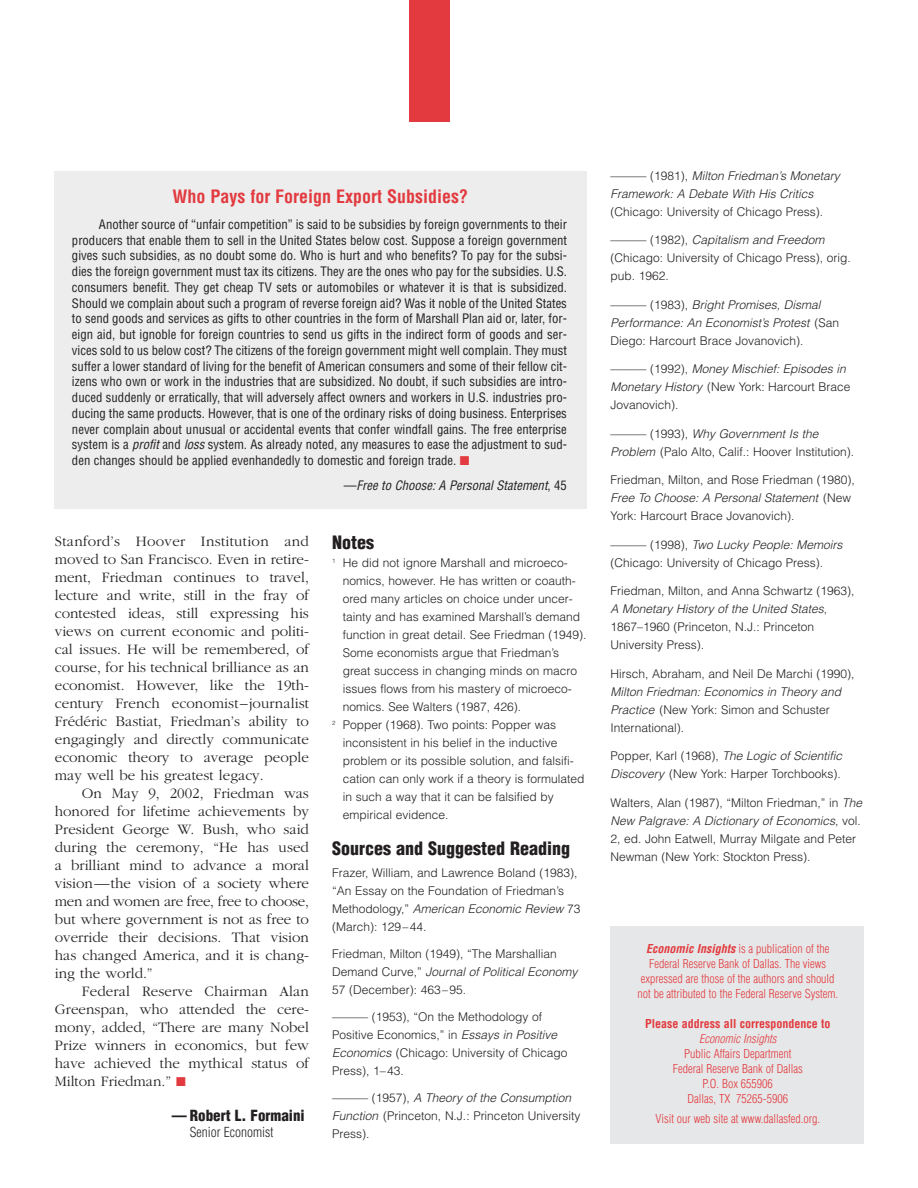
<style>
.page{position:relative;width:918px;height:1188px;background:#fff}
.page>*{position:absolute;margin:0;border:0;box-sizing:border-box;transform-origin:0 0}
.t1{font:700 condensed 18px "Helvetica";color:#e23a3e}
.t2{font:900 condensed 18px "Helvetica";color:#231f20}
.t3{font:300 15px/18px "Garamond";color:#231f20;text-align:justify}
.t4{font:900 condensed 15px "Helvetica";color:#231f20}
.t5{font:300 condensed 13.5px "Helvetica";color:#231f20}
.t6{font:condensed 12.75px/15.8px "Helvetica";color:#231f20;text-align:justify}
.t7{font:italic condensed 12.75px "Helvetica";color:#231f20}
.t8{font:300 12px/18px "Helvetica";color:#231f20}
.t9{font:300 condensed 12px/15px "Helvetica";color:#e23a3e;text-align:center}
.t10{font:italic 300 12px/18px "Helvetica";color:#231f20}
.t11{font:700 condensed 12px "Helvetica";color:#e23a3e}
.t12{font:italic 300 condensed 12px "Helvetica";color:#e23a3e}
.s1{font-style:italic}
.s2{color:#e23a3e}
.s3{font-style:normal}
.s4{font-weight:700;font-style:italic}
</style>
<div class="page">
<div style="left:409px;top:0;width:41px;height:122px;background:#e23a3e"></div>
<div style="left:610px;top:927px;width:254px;height:217px;background:#e6e7e8"></div>
<div style="left:54px;top:171px;width:532px;height:337px;background:#ededee"></div>
<h1 class="t1" style="left:172px;top:189px;width:297px">Who Pays for Foreign Export Subsidies?</h1>
<p class="t6" style="left:72px;top:217px;width:497px;text-indent:27px">Another source of “unfair competition” is said to be subsidies by foreign governments to their producers that enable them to sell in the United States below cost. Suppose a foreign government gives such subsidies, as no doubt some do. Who is hurt and who benefits? To pay for the subsi&shy;dies the foreign government must tax its citizens. They are the ones who pay for the subsidies. U.S. consumers benefit. They get cheap TV sets or automobiles or whatever it is that is subsidized.<br>Should we complain about such a program of reverse foreign aid? Was it noble of the United States to send goods and services as gifts to other countries in the form of Marshall Plan aid or, later, for&shy;eign aid, but ignoble for foreign countries to send us gifts in the indirect form of goods and ser&shy;vices sold to us below cost? The citizens of the foreign government might well complain. They must suffer a lower standard of living for the benefit of American consumers and some of their fellow cit&shy;izens who own or work in the industries that are subsidized. No doubt, if such subsidies are intro&shy;duced suddenly or erratically, that will adversely affect owners and workers in U.S. industries pro&shy;ducing the same products. However, that is one of the ordinary risks of doing business. Enterprises never complain about unusual or accidental events that confer windfall gains. The free enterprise system is a <span class="s1">profit</span> and <span class="s1">loss</span> system. As already noted, any measures to ease the adjustment to sud&shy;den changes should be applied evenhandedly to domestic and foreign trade. <span class="s2">■</span></p>
<p class="t7" style="left:344px;top:480px;width:225px"><span class="s3">—</span>Free to Choose: A Personal Statement<span class="s3">, 45</span></p>
<p class="t3" style="left:55px;top:534px;width:256px">Stanford’s Hoover Institution and moved to San Francisco. Even in retire&shy;ment, Friedman continues to travel, lecture and write, still in the fray of contested ideas, still expressing his views on current economic and politi&shy;cal issues. He will be remembered, of course, for his technical brilliance as an economist. However, like the 19th&shy;century French economist–journalist Frédéric Bastiat, Friedman’s ability to engagingly and directly communicate economic theory to average people may well be his greatest legacy.</p>
<p class="t3" style="left:55px;top:786px;width:256px;text-indent:27px">On May 9, 2002, Friedman was honored for lifetime achievements by President George W. Bush, who said during the ceremony, “He has used a brilliant mind to advance a moral vision—the vision of a society where men and women are free, free to choose, but where government is not as free to override their decisions. That vision has changed America, and it is chang&shy;ing the world.”</p>
<p class="t3" style="left:55px;top:984px;width:256px;text-indent:27px">Federal Reserve Chairman Alan Greenspan, who attended the cere&shy;mony, added, “There are many Nobel Prize winners in economics, but few have achieved the mythical status of Milton Friedman.” <span class="s2">■</span></p>
<p class="t4" style="left:172px;top:1109px;width:134px">— Robert L. Formaini</p>
<p class="t5" style="left:190px;top:1127px;width:85px">Senior Economist</p>
<h1 class="t2" style="left:332px;top:535px;width:43px">Notes</h1>
<p class="t8" style="left:332px;top:555px;width:237px"><sup>1</sup> He did not ignore Marshall and microeco-</p>
<p class="t8" style="left:343px;top:573px;width:234px">nomics, however. He has written or coauth-</p>
<p class="t8" style="left:343px;top:591px;width:232px">ored many articles on choice under uncer-</p>
<p class="t8" style="left:343px;top:609px;width:239px">tainty and has examined Marshall’s demand</p>
<p class="t8" style="left:343px;top:627px;width:245px">function in great detail. See Friedman (1949).</p>
<p class="t8" style="left:343px;top:645px;width:218px">Some economists argue that Friedman’s</p>
<p class="t8" style="left:343px;top:663px;width:236px">great success in changing minds on macro</p>
<p class="t8" style="left:343px;top:681px;width:231px">issues flows from his mastery of microeco-</p>
<p class="t8" style="left:343px;top:699px;width:180px">nomics. See Walters (1987, 426).</p>
<p class="t8" style="left:332px;top:717px;width:225px"><sup>2</sup> Popper (1968). Two points: Popper was</p>
<p class="t8" style="left:343px;top:735px;width:216px">inconsistent in his belief in the inductive</p>
<p class="t8" style="left:343px;top:753px;width:233px">problem or its possible solution, and falsifi-</p>
<p class="t8" style="left:343px;top:771px;width:243px">cation can only work if a theory is formulated</p>
<p class="t8" style="left:343px;top:789px;width:213px">in such a way that it can be falsified by</p>
<p class="t8" style="left:343px;top:807px;width:107px">empirical evidence.</p>
<h1 class="t2" style="left:332px;top:841px;width:239px">Sources and Suggested Reading</h1>
<p class="t8" style="left:332px;top:865px;width:250px">Frazer, William, and Lawrence Boland (1983), “An Essay on the Foundation of Friedman’s Methodology,” <span class="s1">American Economic Review</span> 73 (March): 129–44.</p>
<p class="t8" style="left:332px;top:946px;width:247px">Friedman, Milton (1949), “The Marshallian<br>Demand Curve,” <span class="s1">Journal of Political Economy<br></span>57 (December): 463–95.</p>
<p class="t8" style="left:332px;top:1009px;width:237px">——— (1953), “On the Methodology of Positive Economics,” in <span class="s1">Essays in Positive Economics</span> (Chicago: University of Chicago Press), 1–43.</p>
<p class="t8" style="left:332px;top:1090px;width:250px">——— (1957), <span class="s1">A Theory of the Consumption<br>Function</span> (Princeton, N.J.: Princeton University<br>Press).</p>
<p class="t10" style="left:611px;top:168px;width:231px"><span class="s3">——— (1981),</span> Milton Friedman’s Monetary<br>Framework: A Debate With His Critics</p>
<p class="t8" style="left:611px;top:204px;width:214px">(Chicago: University of Chicago Press).</p>
<p class="t8" style="left:611px;top:232px;width:242px">——— (1982), <span class="s1">Capitalism and Freedom </span>(Chicago: University of Chicago Press), orig. pub. 1962.</p>
<p class="t10" style="left:611px;top:297px;width:230px"><span class="s3">——— (1983),</span> Bright Promises, Dismal<br>Performance: An Economist’s Protest <span class="s3">(San<br>Diego: Harcourt Brace Jovanovich).</span></p>
<p class="t8" style="left:611px;top:361px;width:241px">——— (1992), <span class="s1">Money Mischief: Episodes in<br>Monetary History</span> (New York: Harcourt Brace<br>Jovanovich).</p>
<p class="t8" style="left:611px;top:426px;width:245px">——— (1993), <span class="s1">Why Government Is the<br>Problem</span> (Palo Alto, Calif.: Hoover Institution).</p>
<p class="t8" style="left:611px;top:472px;width:246px">Friedman, Milton, and Rose Friedman (1980),<br><span class="s1">Free To Choose: A Personal Statement</span> (New<br>York: Harcourt Brace Jovanovich).</p>
<p class="t8" style="left:611px;top:537px;width:234px">——— (1998), <span class="s1">Two Lucky People: Memoirs </span>(Chicago: University of Chicago Press).</p>
<p class="t8" style="left:611px;top:583px;width:245px">Friedman, Milton, and Anna Schwartz (1963), <span class="s1">A Monetary History of the United States</span>, 1867–1960 (Princeton, N.J.: Princeton University Press).</p>
<p class="t8" style="left:611px;top:666px;width:245px">Hirsch, Abraham, and Neil De Marchi (1990),</p>
<p class="t10" style="left:611px;top:684px;width:232px">Milton Friedman: Economics in Theory and<br>Practice <span class="s3">(New York: Simon and Schuster<br>International).</span></p>
<p class="t8" style="left:611px;top:748px;width:233px">Popper, Karl (1968), <span class="s1">The Logic of Scientific<br>Discovery</span> (New York: Harper Torchbooks).</p>
<p class="t8" style="left:611px;top:795px;width:253px">Walters, Alan (1987), “Milton Friedman,” in <span class="s1">The New Palgrave: A Dictionary of Economics</span>, vol.<br>2, ed. John Eatwell, Murray Milgate and Peter Newman (New York: Stockton Press).</p>
<p class="t9" style="left:637px;top:943px;width:202px"><span class="s4">Economic Insights</span> is a publication of the Federal Reserve Bank of Dallas. The views expressed are those of the authors and should not be attributed to the Federal Reserve System.</p>
<p class="t11" style="left:645px;top:1019px;width:187px">Please address all correspondence to</p>
<p class="t12" style="left:699px;top:1034px;width:79px">Economic Insights</p>
<p class="t9" style="left:673px;top:1048px;width:131px">Public Affairs Department<br>Federal Reserve Bank of Dallas<br>P.O. Box 655906<br>Dallas, TX 75265-5906</p>
<p class="t9" style="left:655px;top:1112px;width:166px">Visit our web site at www.dallasfed.org.</p>
</div>
